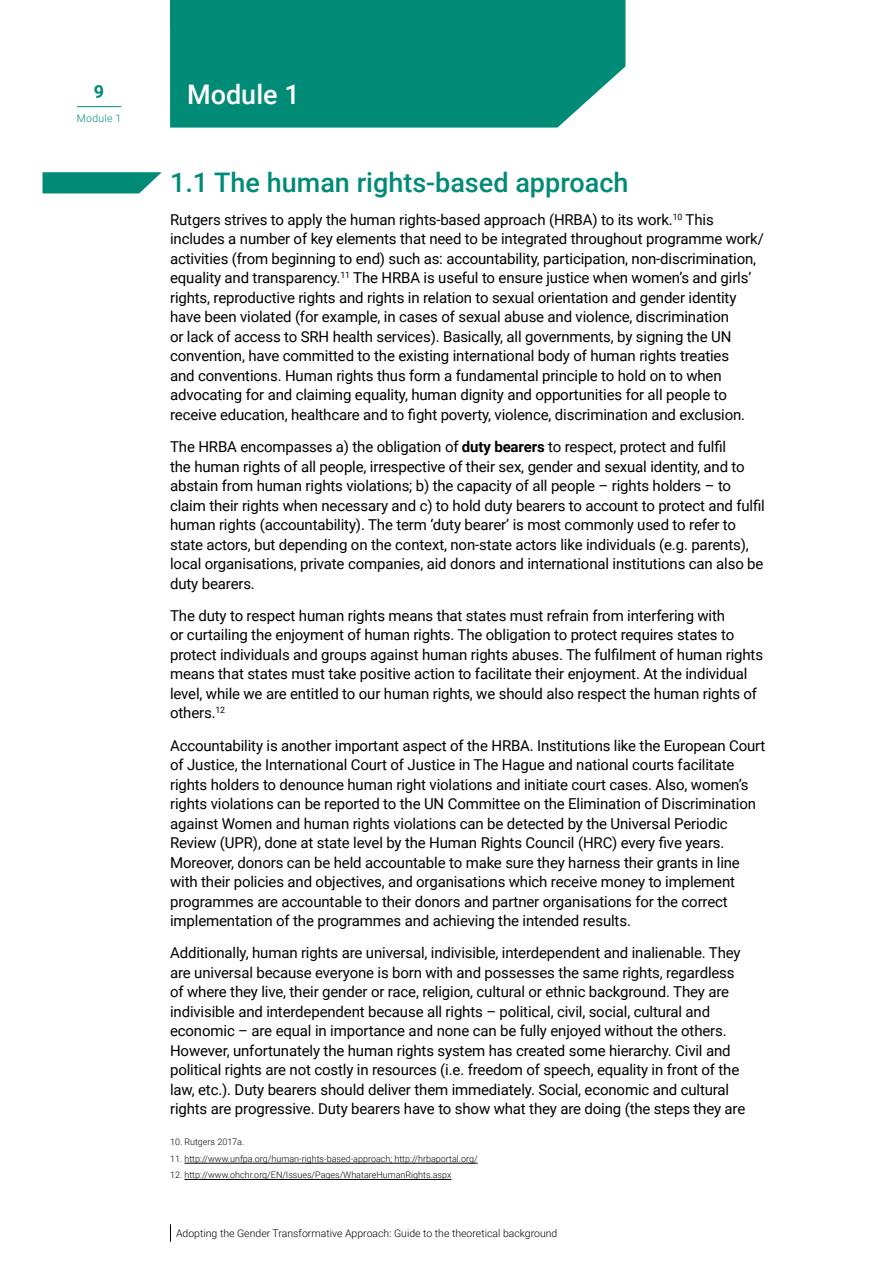
<style>
.page{position:relative;width:893px;height:1263px;background:#fff}
.page>*{position:absolute;margin:0;border:0;box-sizing:border-box;transform-origin:0 0}
.t1{font:500 27px "Roboto";color:#008b77}
.t2{font:500 27px "Roboto";color:#fff}
.t3{font:700 18px "Roboto";color:#008b77}
.t4{font:15px/19.5px "Roboto";letter-spacing:-.01em;color:#000}
.t5{font:300 10.5px "Roboto";color:#000}
.t6{font:300 10.5px "Roboto";letter-spacing:.025em;color:#008b77}
.t7{font:300 9px "Roboto";color:#000}
.s1{font-weight:700}
</style>
<div class="page">
<svg style="left:170px;top:1224px;width:1px;height:18px"></svg>
<hr style="left:77px;top:106px;width:44px;height:1px;background:#008b77">
<div style="left:170px;top:0;width:455px;height:128px;background:#008b77"></div>
<hr style="left:184px;top:1163px;width:294px;height:1px;background:#000">
<hr style="left:184px;top:1179px;width:267px;height:1px;background:#000">
<svg style="left:43px;top:172px;width:119px;height:21px;background:#1a9785"></svg>
<p class="t3" style="left:94px;top:79px;width:12px">9</p>
<p class="t6" style="left:77px;top:111px;width:46px">Module 1</p>
<h1 class="t2" style="left:187px;top:76px;width:114px">Module 1</h1>
<h1 class="t1" style="left:170px;top:164px;width:460px">1.1 The human rights-based approach</h1>
<p class="t4" style="left:170px;top:209px;width:595px">Rutgers strives to apply the human rights-based approach (HRBA) to its work.<sup>10</sup> This includes a number of key elements that need to be integrated throughout programme work/ activities (from beginning to end) such as: accountability, participation, non-discrimination, equality and transparency.<sup>11</sup> The HRBA is useful to ensure justice when women’s and girls’ rights, reproductive rights and rights in relation to sexual orientation and gender identity have been violated (for example, in cases of sexual abuse and violence, discrimination<br>or lack of access to SRH health services). Basically, all governments, by signing the UN convention, have committed to the existing international body of human rights treaties<br>and conventions. Human rights thus form a fundamental principle to hold on to when advocating for and claiming equality, human dignity and opportunities for all people to receive education, healthcare and to fight poverty, violence, discrimination and exclusion.</p>
<p class="t4" style="left:170px;top:436px;width:596px">The HRBA encompasses a) the obligation of <span class="s1">duty bearers</span> to respect, protect and fulfil<br>the human rights of all people, irrespective of their sex, gender and sexual identity, and to abstain from human rights violations; b) the capacity of all people – rights holders – to claim their rights when necessary and c) to hold duty bearers to account to protect and fulfil human rights (accountability). The term ‘duty bearer’ is most commonly used to refer to state actors, but depending on the context, non-state actors like individuals (e.g. parents), local organisations, private companies, aid donors and international institutions can also be duty bearers.</p>
<p class="t4" style="left:170px;top:605px;width:595px">The duty to respect human rights means that states must refrain from interfering with<br>or curtailing the enjoyment of human rights. The obligation to protect requires states to protect individuals and groups against human rights abuses. The fulfilment of human rights means that states must take positive action to facilitate their enjoyment. At the individual level, while we are entitled to our human rights, we should also respect the human rights of others.<sup>12</sup></p>
<p class="t4" style="left:170px;top:735px;width:597px">Accountability is another important aspect of the HRBA. Institutions like the European Court of Justice, the International Court of Justice in The Hague and national courts facilitate rights holders to denounce human right violations and initiate court cases. Also, women’s rights violations can be reported to the UN Committee on the Elimination of Discrimination against Women and human rights violations can be detected by the Universal Periodic Review (UPR), done at state level by the Human Rights Council (HRC) every five years.<br>Moreover, donors can be held accountable to make sure they harness their grants in line with their policies and objectives, and organisations which receive money to implement programmes are accountable to their donors and partner organisations for the correct implementation of the programmes and achieving the intended results.</p>
<p class="t4" style="left:170px;top:943px;width:577px">Additionally, human rights are universal, indivisible, interdependent and inalienable. They are universal because everyone is born with and possesses the same rights, regardless of where they live, their gender or race, religion, cultural or ethnic background. They are indivisible and interdependent because all rights – political, civil, social, cultural and economic – are equal in importance and none can be fully enjoyed without the others.<br>However, unfortunately the human rights system has created some hierarchy. Civil and political rights are not costly in resources (i.e. freedom of speech, equality in front of the law, etc.). Duty bearers should deliver them immediately. Social, economic and cultural rights are progressive. Duty bearers have to show what they are doing (the steps they are</p>
<p class="t7" style="left:170px;top:1136px;width:76px">10. Rutgers 2017a.</p>
<p class="t7" style="left:170px;top:1152px;width:309px">11. http://www.unfpa.org/human-rights-based-approach; http://hrbaportal.org/</p>
<p class="t7" style="left:170px;top:1168px;width:283px">12. http://www.ohchr.org/EN/Issues/Pages/WhatareHumanRights.aspx</p>
<p class="t5" style="left:176px;top:1225px;width:383px">Adopting the Gender Transformative Approach: Guide to the theoretical background</p>
</div>
